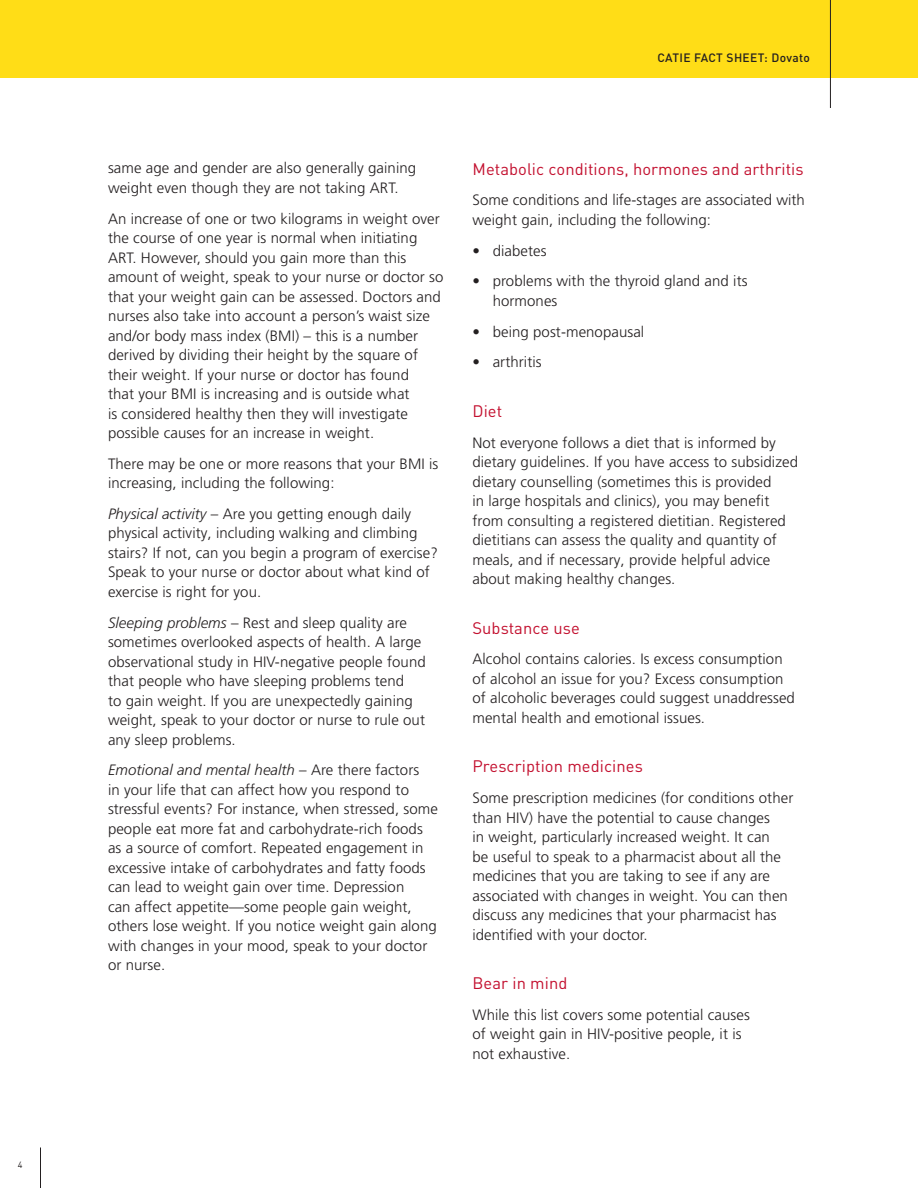
<style>
.page{position:relative;width:918px;height:1188px;background:#fff}
.page>*{position:absolute;margin:0;border:0;box-sizing:border-box;transform-origin:0 0}
.t1{font:16.5px "DINOT";letter-spacing:.005em;color:#c3102f}
.t2{font:300 15px/19.5px "Frutiger LT Pro";letter-spacing:.005em;color:#231f20}
.t3{font:500 12px "DINOT";letter-spacing:.03em;color:#231f20}
.t4{font:9px "DINOT";color:#231f20}
.s1{font-style:italic}
</style>
<div class="page">
<hr style="left:40px;top:1148px;width:1px;height:40px;background:#231f20">
<div style="left:0;top:0;width:918px;height:78px;background:#ffdd17"></div>
<hr style="left:830px;top:0;width:1px;height:108px;background:#231f20">
<p class="t4" style="left:18px;top:1158px;width:6px">4</p>
<p class="t3" style="left:657px;top:50px;width:154px">CATIE FACT SHEET: Dovato</p>
<p class="t2" style="left:108px;top:158px;width:310px">same age and gender are also generally gaining weight even though they are not taking ART.</p>
<p class="t2" style="left:108px;top:209px;width:337px">An increase of one or two kilograms in weight over the course of one year is normal when initiating ART. However, should you gain more than this amount of weight, speak to your nurse or doctor so that your weight gain can be assessed. Doctors and nurses also take into account a person’s waist size and/or body mass index (BMI) – this is a number derived by dividing their height by the square of their weight. If your nurse or doctor has found<br>that your BMI is increasing and is outside what<br>is considered healthy then they will investigate possible causes for an increase in weight.</p>
<p class="t2" style="left:108px;top:454px;width:332px">There may be one or more reasons that your BMI is increasing, including the following:</p>
<p class="t2" style="left:108px;top:504px;width:331px"><span class="s1">Physical activity</span> – Are you getting enough daily physical activity, including walking and climbing stairs? If not, can you begin a program of exercise?<br>Speak to your nurse or doctor about what kind of exercise is right for you.</p>
<p class="t2" style="left:108px;top:613px;width:319px"><span class="s1">Sleeping problems</span> – Rest and sleep quality are sometimes overlooked aspects of health. A large observational study in HIV-negative people found that people who have sleeping problems tend<br>to gain weight. If you are unexpectedly gaining weight, speak to your doctor or nurse to rule out any sleep problems.</p>
<p class="t2" style="left:108px;top:761px;width:331px"><span class="s1">Emotional and mental health</span> – Are there factors<br>in your life that can affect how you respond to stressful events? For instance, when stressed, some people eat more fat and carbohydrate-rich foods as a source of comfort. Repeated engagement in excessive intake of carbohydrates and fatty foods can lead to weight gain over time. Depression<br>can affect appetite—some people gain weight, others lose weight. If you notice weight gain along with changes in your mood, speak to your doctor or nurse.</p>
<p class="t1" style="left:472px;top:156px;width:333px">Metabolic conditions, hormones and arthritis</p>
<p class="t2" style="left:472px;top:191px;width:334px">Some conditions and life-stages are associated with weight gain, including the following:</p>
<p class="t2" style="left:472px;top:241px;width:76px">• diabetes</p>
<p class="t2" style="left:493px;top:272px;width:256px;text-indent:-20px">• problems with the thyroid gland and its hormones</p>
<p class="t2" style="left:472px;top:322px;width:173px">• being post-menopausal</p>
<p class="t2" style="left:472px;top:353px;width:71px">• arthritis</p>
<p class="t1" style="left:472px;top:398px;width:31px">Diet</p>
<p class="t2" style="left:472px;top:433px;width:327px">Not everyone follows a diet that is informed by dietary guidelines. If you have access to subsidized dietary counselling (sometimes this is provided<br>in large hospitals and clinics), you may benefit from consulting a registered dietitian. Registered dietitians can assess the quality and quantity of meals, and if necessary, provide helpful advice about making healthy changes.</p>
<p class="t1" style="left:472px;top:615px;width:109px">Substance use</p>
<p class="t2" style="left:472px;top:650px;width:324px">Alcohol contains calories. Is excess consumption of alcohol an issue for you? Excess consumption of alcoholic beverages could suggest unaddressed mental health and emotional issues.</p>
<p class="t1" style="left:472px;top:754px;width:172px">Prescription medicines</p>
<p class="t2" style="left:472px;top:788px;width:322px">Some prescription medicines (for conditions other than HIV) have the potential to cause changes<br>in weight, particularly increased weight. It can<br>be useful to speak to a pharmacist about all the medicines that you are taking to see if any are associated with changes in weight. You can then discuss any medicines that your pharmacist has identified with your doctor.</p>
<p class="t1" style="left:472px;top:971px;width:96px">Bear in mind</p>
<p class="t2" style="left:472px;top:1005px;width:279px">While this list covers some potential causes of weight gain in HIV-positive people, it is not exhaustive.</p>
</div>
